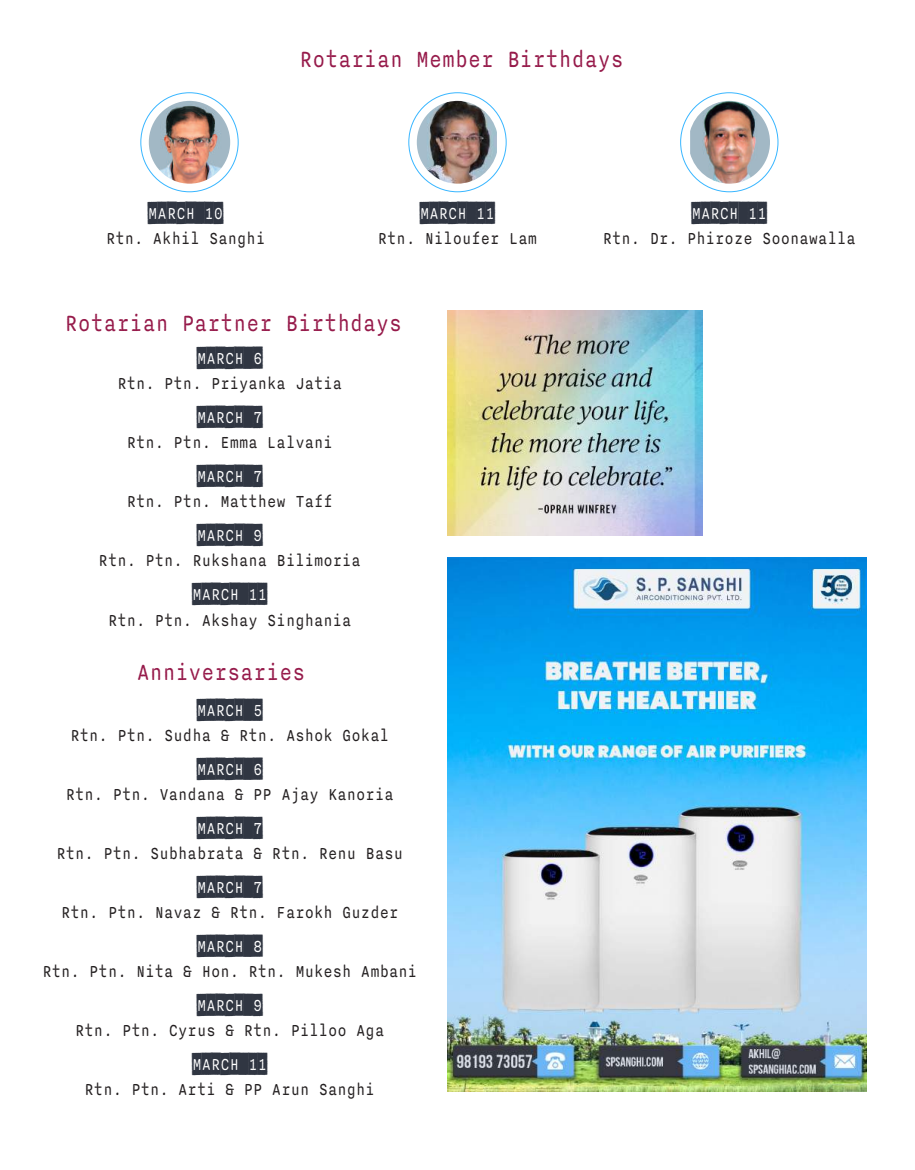
<style>
.page{position:relative;width:915px;height:1170px;background:#fff}
.page>*{position:absolute;margin:0;border:0;box-sizing:border-box;transform-origin:0 0}
.t1{font:27px "Nitti Typewriter";color:#961a4a;scale:.8 1}
.t2{font:19.5px "Nitti Typewriter";color:#231f20;scale:.8 1}
.t3{font:19.5px "Nitti Typewriter Cameo";color:#303642;scale:.8 1}
</style>
<div class="page">
<img style="left:149px;top:101px;width:81px;height:83px">
<img style="left:447px;top:557px;width:419px;height:534px">
<img style="left:416px;top:101px;width:81px;height:83px">
<img style="left:690px;top:101px;width:79px;height:83px">
<img style="left:447px;top:310px;width:255px;height:225px">
<h1 class="t1" style="left:299px;top:40px;width:407px">Rotarian Member Birthdays</h1>
<p class="t3" style="left:148px;top:200px;width:95px">MARCH 10</p>
<p class="t2" style="left:106px;top:225px;width:200px">Rtn. Akhil Sanghi</p>
<p class="t3" style="left:420px;top:200px;width:95px">MARCH 11</p>
<p class="t2" style="left:378px;top:225px;width:200px">Rtn. Niloufer Lam</p>
<p class="t3" style="left:691px;top:200px;width:95px">MARCH 11</p>
<p class="t2" style="left:602px;top:225px;width:317px">Rtn. Dr. Phiroze Soonawalla</p>
<h1 class="t1" style="left:65px;top:305px;width:423px">Rotarian Partner Birthdays</h1>
<p class="t3" style="left:197px;top:345px;width:83px">MARCH 6</p>
<p class="t2" style="left:117px;top:370px;width:282px">Rtn. Ptn. Priyanka Jatia</p>
<p class="t3" style="left:197px;top:404px;width:83px">MARCH 7</p>
<p class="t2" style="left:127px;top:429px;width:259px">Rtn. Ptn. Emma Lalvani</p>
<p class="t3" style="left:197px;top:463px;width:83px">MARCH 7</p>
<p class="t2" style="left:127px;top:488px;width:259px">Rtn. Ptn. Matthew Taff</p>
<p class="t3" style="left:197px;top:522px;width:83px">MARCH 9</p>
<p class="t2" style="left:99px;top:547px;width:329px">Rtn. Ptn. Rukshana Bilimoria</p>
<p class="t3" style="left:192px;top:581px;width:95px">MARCH 11</p>
<p class="t2" style="left:108px;top:606px;width:306px">Rtn. Ptn. Akshay Singhania</p>
<h1 class="t1" style="left:137px;top:654px;width:212px">Anniversaries</h1>
<p class="t3" style="left:197px;top:696px;width:83px">MARCH 5</p>
<p class="t2" style="left:70px;top:722px;width:399px">Rtn. Ptn. Sudha &amp; Rtn. Ashok Gokal</p>
<p class="t3" style="left:197px;top:755px;width:83px">MARCH 6</p>
<p class="t2" style="left:66px;top:781px;width:411px">Rtn. Ptn. Vandana &amp; PP Ajay Kanoria</p>
<p class="t3" style="left:197px;top:814px;width:83px">MARCH 7</p>
<p class="t2" style="left:56px;top:840px;width:434px">Rtn. Ptn. Subhabrata &amp; Rtn. Renu Basu</p>
<p class="t3" style="left:197px;top:873px;width:83px">MARCH 7</p>
<p class="t2" style="left:61px;top:899px;width:423px">Rtn. Ptn. Navaz &amp; Rtn. Farokh Guzder</p>
<p class="t3" style="left:197px;top:932px;width:83px">MARCH 8</p>
<p class="t2" style="left:42px;top:958px;width:470px">Rtn. Ptn. Nita &amp; Hon. Rtn. Mukesh Ambani</p>
<p class="t3" style="left:197px;top:991px;width:83px">MARCH 9</p>
<p class="t2" style="left:75px;top:1017px;width:388px">Rtn. Ptn. Cyrus &amp; Rtn. Pilloo Aga</p>
<p class="t3" style="left:192px;top:1050px;width:95px">MARCH 11</p>
<p class="t2" style="left:85px;top:1076px;width:364px">Rtn. Ptn. Arti &amp; PP Arun Sanghi</p>
</div>
